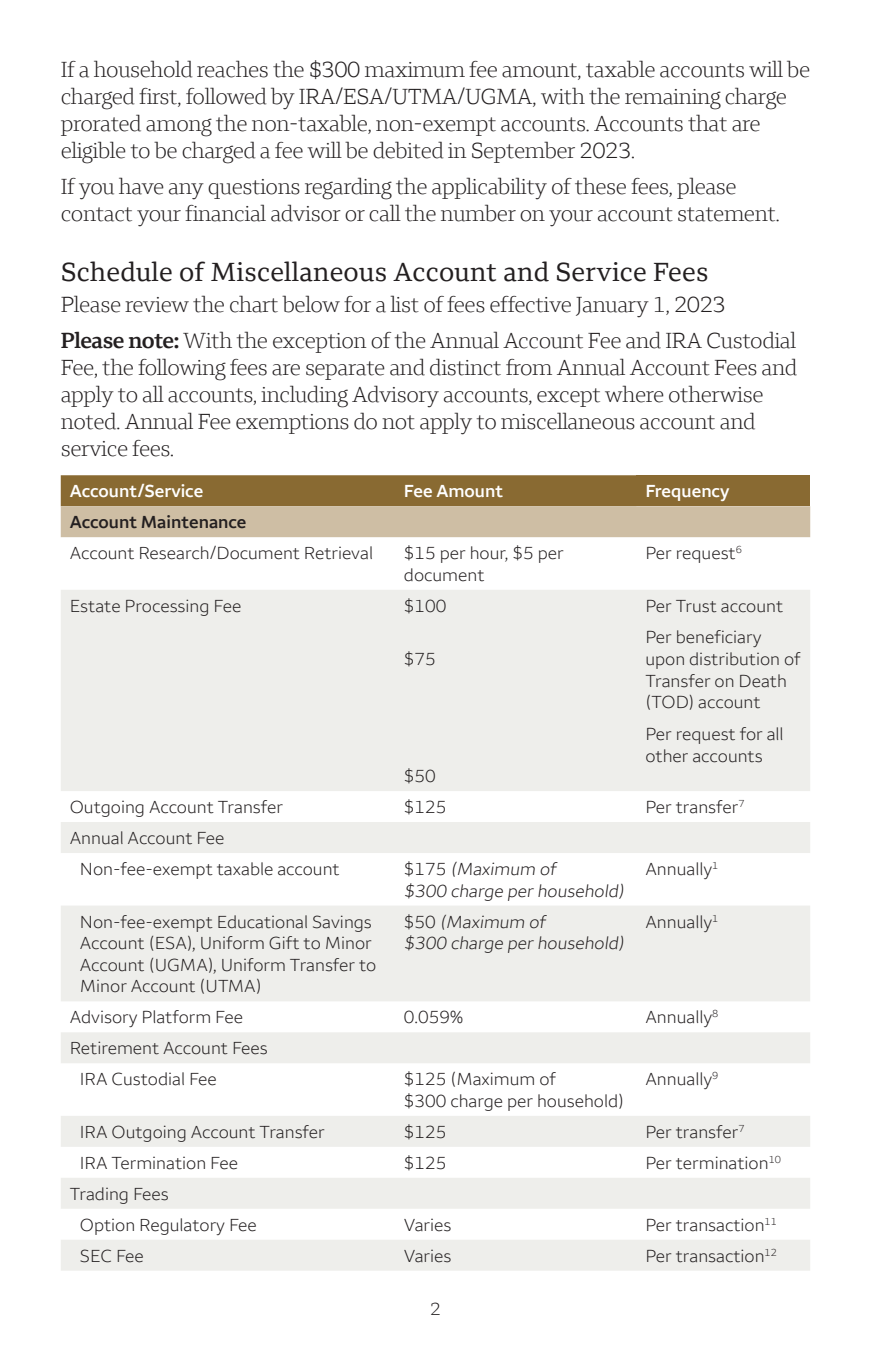
<style>
.page{position:relative;width:871px;height:1357px;background:#fff}
.page>*{position:absolute;margin:0;border:0;box-sizing:border-box;transform-origin:0 0}
.t1{font:27px "Wells Fargo Serif";letter-spacing:.01em;color:#231f20}
.t2{font:300 22.5px/27px "Wells Fargo Serif";letter-spacing:-.02em;color:#231f20}
.t3{font:300 18px/21.6px "Wells Fargo Sans";color:#231f20}
.t4{font:600 18px "Wells Fargo Sans";color:#fff}
.t5{font:600 18px "Wells Fargo Sans";color:#231f20}
.t6{font:300 18px "Wells Fargo Serif";color:#231f20}
.s1{font-weight:600}
</style>
<div class="page">
<svg style="left:61px;top:475px;width:749px;height:62px;background:#ab946b"></svg>
<svg style="left:61px;top:590px;width:749px;height:680px;fill:#eeeeeb"></svg>
<p class="t2" style="left:61px;top:56px;width:751px">If a household reaches the $300 maximum fee amount, taxable accounts will be charged first, followed by IRA/ESA/UTMA/UGMA, with the remaining charge prorated among the non-taxable, non-exempt accounts. Accounts that are eligible to be charged a fee will be debited in September 2023.</p>
<p class="t2" style="left:61px;top:173px;width:721px">If you have any questions regarding the applicability of these fees, please contact your financial advisor or call the number on your account statement.</p>
<h2 class="t1" style="left:61px;top:255px;width:649px">Schedule of Miscellaneous Account and Service Fees</h2>
<p class="t2" style="left:61px;top:291px;width:666px">Please review the chart below for a list of fees effective January 1, 2023</p>
<p class="t2" style="left:61px;top:327px;width:738px"><span class="s1">Please note:</span> With the exception of the Annual Account Fee and IRA Custodial Fee, the following fees are separate and distinct from Annual Account Fees and apply to all accounts, including Advisory accounts, except where otherwise noted. Annual Fee exemptions do not apply to miscellaneous account and service fees.</p>
<p class="t4" style="left:70px;top:480px;width:135px">Account/Service</p>
<p class="t4" style="left:404px;top:480px;width:101px">Fee Amount</p>
<p class="t4" style="left:645px;top:480px;width:85px">Frequency</p>
<p class="t5" style="left:70px;top:511px;width:178px">Account Maintenance</p>
<p class="t3" style="left:70px;top:542px;width:305px">Account Research/Document Retrieval</p>
<p class="t3" style="left:404px;top:542px;width:161px">$15 per hour, $5 per document</p>
<p class="t3" style="left:645px;top:542px;width:98px">Per request<sup>6</sup></p>
<p class="t3" style="left:70px;top:595px;width:173px">Estate Processing Fee</p>
<p class="t3" style="left:404px;top:595px;width:44px">$100</p>
<p class="t3" style="left:645px;top:595px;width:139px">Per Trust account</p>
<p class="t3" style="left:404px;top:648px;width:33px">$75</p>
<p class="t3" style="left:645px;top:626px;width:157px">Per beneficiary upon distribution of<br>Transfer on Death (TOD) account</p>
<p class="t3" style="left:404px;top:765px;width:33px">$50</p>
<p class="t3" style="left:645px;top:723px;width:140px">Per request for all other accounts</p>
<p class="t3" style="left:70px;top:796px;width:215px">Outgoing Account Transfer</p>
<p class="t3" style="left:404px;top:796px;width:44px">$125</p>
<p class="t3" style="left:645px;top:796px;width:101px">Per transfer<sup>7</sup></p>
<p class="t3" style="left:70px;top:827px;width:156px">Annual Account Fee</p>
<p class="t3" style="left:80px;top:858px;width:261px">Non-fee-exempt taxable account</p>
<p class="t3" style="left:404px;top:858px;width:225px">$ 1 7 5 (Maximum of<br>$300 charge per household)</p>
<p class="t3" style="left:645px;top:858px;width:74px">Annually<sup>1</sup></p>
<p class="t3" style="left:80px;top:910px;width:298px">Non-fee-exempt Educational Savings Account (ESA), Uniform Gift to Minor Account (UGMA), Uniform Transfer to Minor Account (UTMA)</p>
<p class="t3" style="left:404px;top:910px;width:225px">$ 5 0 (Maximum of<br>$300 charge per household)</p>
<p class="t3" style="left:645px;top:910px;width:74px">Annually<sup>1</sup></p>
<p class="t3" style="left:70px;top:1006px;width:175px">Advisory Platform Fee</p>
<p class="t3" style="left:404px;top:1006px;width:61px">0.059%</p>
<p class="t3" style="left:645px;top:1006px;width:74px">Annually<sup>8</sup></p>
<p class="t3" style="left:70px;top:1037px;width:200px">Retirement Account Fees</p>
<p class="t3" style="left:80px;top:1068px;width:139px">IRA Custodial Fee</p>
<p class="t3" style="left:404px;top:1068px;width:222px">$125 (Maximum of<br>$300 charge per household)</p>
<p class="t3" style="left:645px;top:1068px;width:74px">Annually<sup>9</sup></p>
<p class="t3" style="left:80px;top:1121px;width:246px">IRA Outgoing Account Transfer</p>
<p class="t3" style="left:404px;top:1121px;width:44px">$125</p>
<p class="t3" style="left:645px;top:1121px;width:101px">Per transfer<sup>7</sup></p>
<p class="t3" style="left:80px;top:1152px;width:160px">IRA Termination Fee</p>
<p class="t3" style="left:404px;top:1152px;width:44px">$125</p>
<p class="t3" style="left:645px;top:1152px;width:137px">Per termination<sup>10</sup></p>
<p class="t3" style="left:70px;top:1183px;width:101px">Trading Fees</p>
<p class="t3" style="left:80px;top:1213px;width:179px">Option Regulatory Fee</p>
<p class="t3" style="left:404px;top:1213px;width:49px">Varies</p>
<p class="t3" style="left:645px;top:1213px;width:133px">Per transaction<sup>11</sup></p>
<p class="t3" style="left:80px;top:1244px;width:66px">SEC Fee</p>
<p class="t3" style="left:404px;top:1244px;width:49px">Varies</p>
<p class="t3" style="left:645px;top:1244px;width:133px">Per transaction<sup>12</sup></p>
<p class="t6" style="left:430px;top:1298px;width:12px">2</p>
</div>
